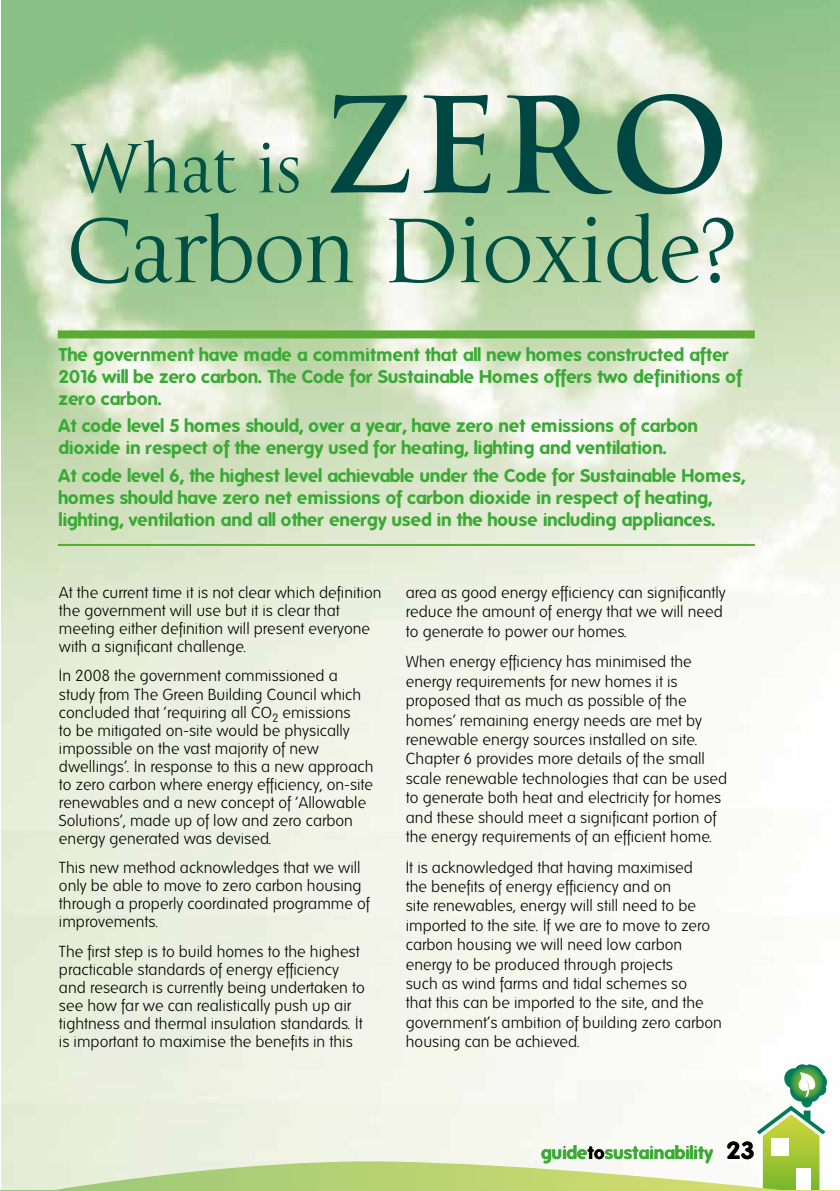
<style>
.page{position:relative;width:840px;height:1191px;background:#fff}
.page>*{position:absolute;margin:0;border:0;box-sizing:border-box;transform-origin:0 0}
.t1{font:94.6px "La Gioconda";letter-spacing:-.025em;color:#005043}
.t2{font:72px "La Gioconda";letter-spacing:-.025em;color:#005043}
.t3{font:700 18px/22px "Folks";color:#3aaa35}
.t4{font:300 16px/18px "Folks";color:#000}
.s1{font-weight:700;font-size:144px;color:#004743}
.s2{color:#000}
.s3{font-size:24px;color:#000}
</style>
<div class="page">
<img style="left:1px;top:0;width:838px;height:1190px">
<div style="left:58px;top:330px;width:696px;height:8px;background:#5aab33"></div>
<hr style="left:58px;top:544px;width:696px;height:2px;background:#5aab33">
<svg style="left:48px;top:1064px;width:778px;height:126px"></svg>
<svg style="left:0;top:1190px;width:839px;height:1px"></svg>
<h2 class="t2" style="left:70px;top:130px;width:663px">What is <span class="s1">ZERO</span></h2>
<h1 class="t1" style="left:66px;top:201px;width:673px">Carbon Dioxide?</h1>
<p class="t3" style="left:59px;top:343px;width:684px">The government have made a commitment that all new homes constructed after<br>2016 will be zero carbon. The Code for Sustainable Homes offers two definitions of zero carbon.</p>
<p class="t3" style="left:59px;top:415px;width:640px">At code level 5 homes should, over a year, have zero net emissions of carbon dioxide in respect of the energy used for heating, lighting and ventilation.</p>
<p class="t3" style="left:59px;top:465px;width:687px">At code level 6, the highest level achievable under the Code for Sustainable Homes, homes should have zero net emissions of carbon dioxide in respect of heating, lighting, ventilation and all other energy used in the house including appliances.</p>
<p class="t4" style="left:59px;top:584px;width:324px">At the current time it is not clear which definition the government will use but it is clear that meeting either definition will present everyone with a significant challenge.</p>
<p class="t4" style="left:59px;top:667px;width:316px">In 2008 the government commissioned a study from The Green Building Council which concluded that ‘requiring all CO<sub>2</sub> emissions<br>to be mitigated on-site would be physically impossible on the vast majority of new dwellings’. In response to this a new approach to zero carbon where energy efficiency, on-site renewables and a new concept of ‘Allowable Solutions’, made up of low and zero carbon energy generated was devised.</p>
<p class="t4" style="left:59px;top:859px;width:312px">This new method acknowledges that we will only be able to move to zero carbon housing through a properly coordinated programme of improvements.</p>
<p class="t4" style="left:59px;top:942px;width:307px">The first step is to build homes to the highest practicable standards of energy efficiency and research is currently being undertaken to see how far we can realistically push up air tightness and thermal insulation standards. It is important to maximise the benefits in this</p>
<p class="t4" style="left:405px;top:583px;width:321px;line-height:19.4px">area as good energy efficiency can significantly reduce the amount of energy that we will need to generate to power our homes.</p>
<p class="t4" style="left:405px;top:652px;width:323px;line-height:19.4px">When energy efficiency has minimised the energy requirements for new homes it is proposed that as much as possible of the homes’ remaining energy needs are met by renewable energy sources installed on site.<br>Chapter 6 provides more details of the small scale renewable technologies that can be used to generate both heat and electricity for homes and these should meet a significant portion of the energy requirements of an efficient home.</p>
<p class="t4" style="left:405px;top:857px;width:317px;line-height:19.4px">It is acknowledged that having maximised<br>the benefits of energy efficiency and on<br>site renewables, energy will still need to be imported to the site. If we are to move to zero carbon housing we will need low carbon energy to be produced through projects<br>such as wind farms and tidal schemes so<br>that this can be imported to the site, and the government’s ambition of building zero carbon housing can be achieved.</p>
<p class="t3" style="left:541px;top:1141px;width:215px">guide<span class="s2">to</span>sustainability <span class="s3">23</span></p>
</div>
